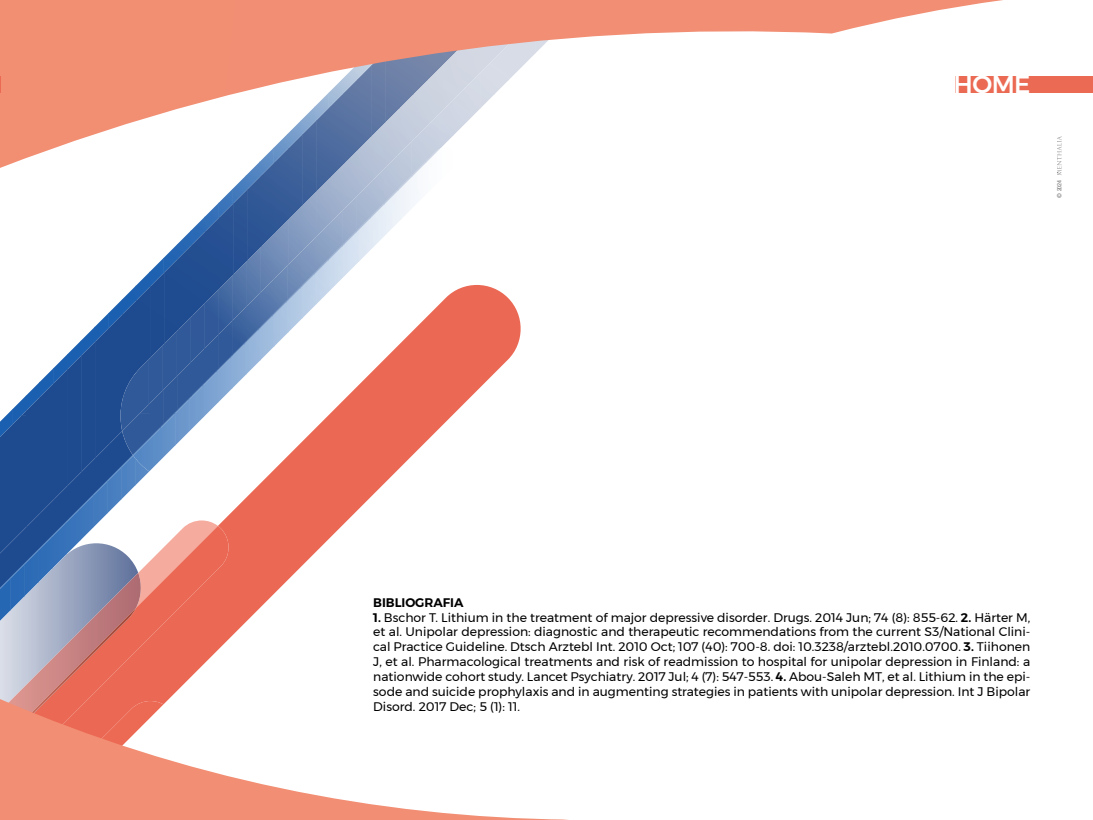
<style>
.page{position:relative;width:1093px;height:820px;background:#fff}
.page>*{position:absolute;margin:0;border:0;box-sizing:border-box;transform-origin:0 0}
.t1{font:500 24.56px "Montserrat";color:#fff}
.t2{font:12.4px/14.9px "Montserrat";color:#000;text-align:justify}
.t3{font:600 12.4px "Montserrat";color:#000}
.t4{font:500 condensed 6px "Helvetica Neue LT Std";color:#878787}
.s1{font-weight:600}
</style>
<div class="page">
<img style="left:218px;top:232px;width:1px;height:43px">
<img style="left:219px;top:218px;width:14px;height:57px">
<img style="left:233px;top:191px;width:14px;height:70px">
<img style="left:247px;top:177px;width:14px;height:70px">
<img style="left:261px;top:168px;width:14px;height:65px">
<img style="left:275px;top:168px;width:13px;height:51px">
<img style="left:288px;top:168px;width:14px;height:37px">
<img style="left:302px;top:168px;width:14px;height:23px">
<img style="left:316px;top:168px;width:14px;height:9px">
<svg style="left:164px;top:232px;width:54px;height:53px;background:#345c9a"></svg>
<img style="left:136px;top:272px;width:13px;height:13px">
<img style="left:149px;top:258px;width:15px;height:27px">
<img style="left:163px;top:244px;width:14px;height:29px">
<img style="left:177px;top:230px;width:14px;height:29px">
<img style="left:191px;top:216px;width:14px;height:30px">
<img style="left:205px;top:203px;width:14px;height:29px">
<img style="left:218px;top:189px;width:15px;height:29px">
<img style="left:232px;top:175px;width:14px;height:29px">
<img style="left:246px;top:168px;width:14px;height:23px">
<img style="left:260px;top:168px;width:14px;height:9px">
<img style="left:223px;top:271px;width:9px;height:4px">
<img style="left:236px;top:257px;width:10px;height:4px">
<img style="left:250px;top:244px;width:10px;height:3px">
<img style="left:264px;top:230px;width:10px;height:3px">
<img style="left:277px;top:216px;width:11px;height:3px">
<img style="left:291px;top:203px;width:11px;height:2px">
<img style="left:304px;top:189px;width:12px;height:2px">
<img style="left:318px;top:175px;width:12px;height:2px">
<img style="left:275px;top:278px;width:12px;height:7px">
<img style="left:218px;top:275px;width:14px;height:10px">
<img style="left:232px;top:261px;width:14px;height:24px">
<img style="left:246px;top:247px;width:14px;height:38px">
<img style="left:260px;top:233px;width:15px;height:52px">
<img style="left:274px;top:219px;width:15px;height:59px">
<img style="left:288px;top:205px;width:15px;height:60px">
<img style="left:302px;top:191px;width:15px;height:59px">
<img style="left:316px;top:177px;width:15px;height:60px">
<img style="left:330px;top:168px;width:15px;height:54px">
<img style="left:344px;top:168px;width:15px;height:40px">
<img style="left:358px;top:168px;width:15px;height:26px">
<img style="left:372px;top:168px;width:15px;height:12px">
<svg style="left:0;top:285px;width:521px;height:352px"></svg>
<svg style="left:188px;top:525px;width:43px;height:155px;background:#ee8371"></svg>
<svg style="left:0;top:471px;width:188px;height:227px"></svg>
<img style="left:176px;top:445px;width:1px;height:12px">
<img style="left:190px;top:431px;width:1px;height:12px">
<img style="left:204px;top:417px;width:1px;height:13px">
<img style="left:218px;top:403px;width:1px;height:13px">
<img style="left:232px;top:389px;width:1px;height:13px">
<img style="left:246px;top:374px;width:1px;height:14px">
<img style="left:260px;top:360px;width:1px;height:14px">
<img style="left:274px;top:346px;width:1px;height:14px">
<img style="left:288px;top:332px;width:1px;height:14px">
<img style="left:0;top:589px;width:11px;height:31px">
<img style="left:10px;top:589px;width:15px;height:21px">
<img style="left:24px;top:589px;width:15px;height:7px">
<img style="left:133px;top:471px;width:3px;height:28px">
<img style="left:135px;top:471px;width:14px;height:14px">
<img style="left:0;top:454px;width:133px;height:135px">
<img style="left:133px;top:429px;width:43px;height:42px">
<img style="left:175px;top:414px;width:15px;height:31px">
<img style="left:189px;top:400px;width:15px;height:31px">
<img style="left:159px;top:414px;width:17px;height:15px">
<img style="left:203px;top:372px;width:15px;height:45px">
<img style="left:218px;top:358px;width:14px;height:45px">
<img style="left:232px;top:344px;width:14px;height:45px">
<img style="left:246px;top:330px;width:14px;height:44px">
<img style="left:260px;top:316px;width:14px;height:44px">
<img style="left:274px;top:302px;width:14px;height:44px">
<img style="left:288px;top:286px;width:15px;height:46px">
<img style="left:302px;top:274px;width:15px;height:44px">
<img style="left:316px;top:260px;width:15px;height:44px">
<img style="left:330px;top:244px;width:15px;height:46px">
<img style="left:133px;top:427px;width:28px;height:28px">
<img style="left:160px;top:412px;width:15px;height:16px">
<img style="left:174px;top:398px;width:15px;height:16px">
<img style="left:188px;top:384px;width:15px;height:16px">
<img style="left:202px;top:370px;width:15px;height:16px">
<img style="left:216px;top:356px;width:15px;height:16px">
<img style="left:230px;top:342px;width:15px;height:16px">
<img style="left:244px;top:328px;width:15px;height:16px">
<img style="left:258px;top:314px;width:15px;height:16px">
<img style="left:272px;top:300px;width:15px;height:16px">
<img style="left:286px;top:287px;width:15px;height:15px">
<img style="left:300px;top:272px;width:15px;height:16px">
<img style="left:314px;top:258px;width:15px;height:16px">
<img style="left:328px;top:245px;width:15px;height:15px">
<img style="left:342px;top:230px;width:15px;height:16px">
<img style="left:356px;top:217px;width:15px;height:15px">
<img style="left:370px;top:203px;width:15px;height:15px">
<img style="left:384px;top:188px;width:15px;height:17px">
<img style="left:398px;top:175px;width:15px;height:15px">
<img style="left:412px;top:168px;width:9px;height:8px">
<svg style="left:0;top:698px;width:539px;height:121px"></svg>
<svg style="left:22px;top:0;width:981px;height:168px"></svg>
<svg style="left:1057px;top:136px;width:4px;height:39px"></svg>
<div style="left:955px;top:76px;width:138px;height:17px;background:#eb6a53"></div>
<svg style="left:0;top:0;width:22px;height:286px"></svg>
<p class="t1" style="left:953px;top:65px;width:78px">HOME</p>
<p class="t4" style="left:1056px;top:197px;width:19px;rotate:-90deg">© 2024</p>
<p class="t3" style="left:373px;top:592px;width:92px">BIBLIOGRAFIA</p>
<p class="t2" style="left:373px;top:609px;width:658px"><span class="s1">1.</span> Bschor T. Lithium in the treatment of major depressive disorder. Drugs. 2014 Jun; 74 (8): 855-62. <span class="s1">2.</span> Härter M, et al. Unipolar depression: diagnostic and therapeutic recommendations from the current S3/National Clini&shy;cal Practice Guideline. Dtsch Arztebl Int. 2010 Oct; 107 (40): 700-8. doi: 10.3238/arztebl.2010.0700. <span class="s1">3.</span> Tiihonen J, et al. Pharmacological treatments and risk of readmission to hospital for unipolar depression in Finland: a nationwide cohort study. Lancet Psychiatry. 2017 Jul; 4 (7): 547-553. <span class="s1">4.</span> Abou-Saleh MT, et al. Lithium in the epi&shy;sode and suicide prophylaxis and in augmenting strategies in patients with unipolar depression. Int J Bipolar Disord. 2017 Dec; 5 (1): 11.</p>
</div>
